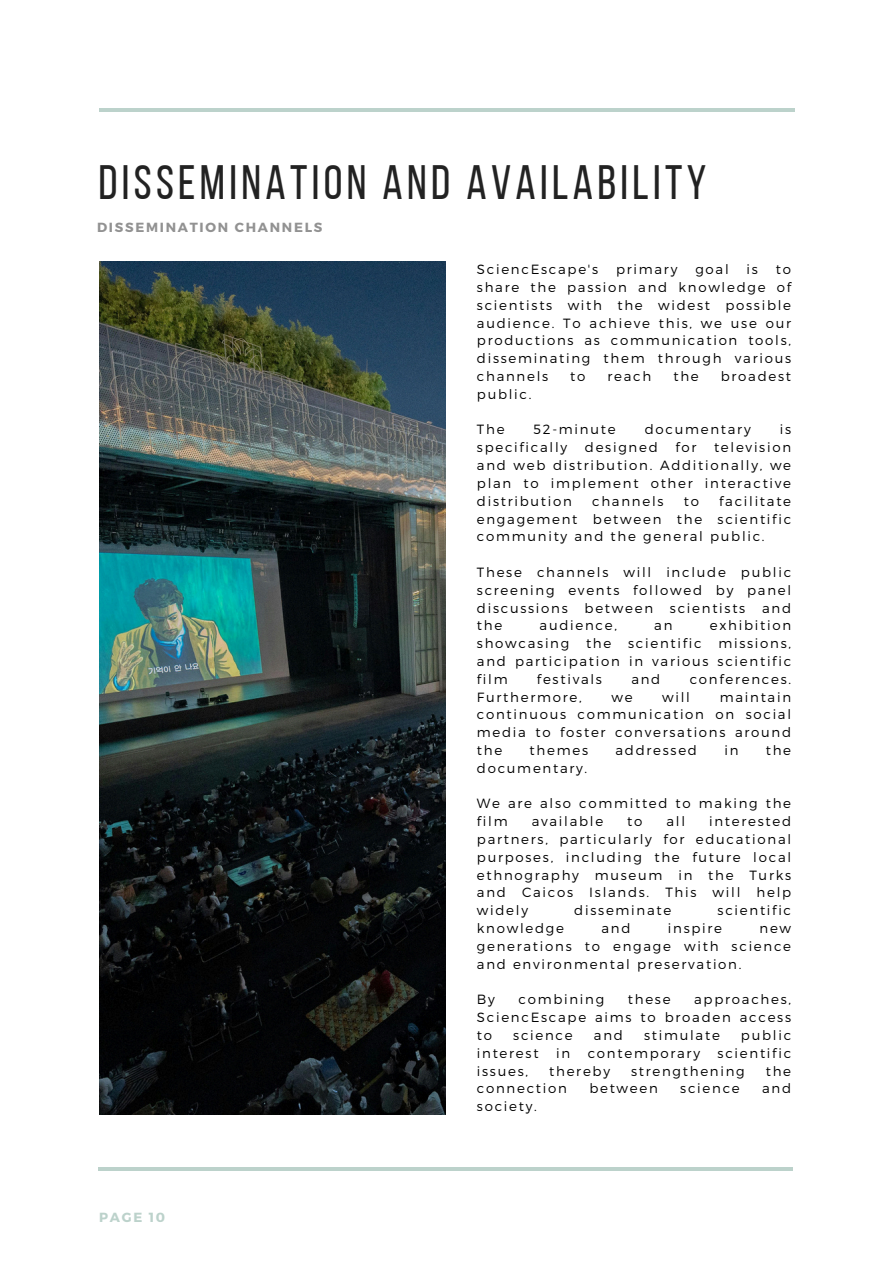
<style>
.page{position:relative;width:894px;height:1264px;background:#fff}
.page>*{position:absolute;margin:0;border:0;box-sizing:border-box;transform-origin:0 0}
.t1{font:48.15px "Bebas Neue";letter-spacing:.09em;color:#222}
.t2{font:300 13.35px/17.9px "Montserrat";letter-spacing:.13em;color:#000;text-align:justify}
.t3{font:700 13.2px "Montserrat";letter-spacing:.13em;color:#929292}
.t4{font:700 13.2px "Montserrat";letter-spacing:.13em;color:#bcd2cb}
</style>
<div class="page">
<hr style="left:98px;top:1167px;width:694px;height:3px;background:#bcd2cb">
<img style="left:99px;top:262px;width:346px;height:851px">
<hr style="left:99px;top:108px;width:695px;height:4px;background:#bcd2cb">
<p class="t1" style="left:98px;top:163px;width:609px">DISSEMINATION AND AVAILABILITY</p>
<p class="t3" style="left:97px;top:218px;width:227px">DISSEMINATION CHANNELS</p>
<p class="t4" style="left:99px;top:1208px;width:68px">PAGE 10</p>
<h1 class="t2" style="left:477px;top:260px;width:123px">SciencEscape's</h1>
<h1 class="t2" style="left:616px;top:260px;width:63px">primary</h1>
<h1 class="t2" style="left:695px;top:260px;width:35px">goal</h1>
<h1 class="t2" style="left:746px;top:260px;width:13px">is</h1>
<h1 class="t2" style="left:477px;top:260px;width:316px;text-indent:299px">to share the passion and knowledge of scientists with the widest possible audience. To achieve this, we use our productions as communication tools, disseminating them through various channels</h1>
<h1 class="t2" style="left:570px;top:367px;width:17px">to</h1>
<h1 class="t2" style="left:607px;top:367px;width:45px">reach</h1>
<h1 class="t2" style="left:673px;top:367px;width:27px">the</h1>
<h1 class="t2" style="left:720px;top:367px;width:72px">broadest</h1>
<h1 class="t2" style="left:477px;top:384px;width:56px">public.</h1>
<h2 class="t2" style="left:477px;top:420px;width:29px">The</h2>
<h2 class="t2" style="left:533px;top:420px;width:83px">52-minute</h2>
<h2 class="t2" style="left:644px;top:420px;width:107px">documentary</h2>
<h2 class="t2" style="left:779px;top:420px;width:13px">is</h2>
<h2 class="t2" style="left:477px;top:438px;width:92px">specifically</h2>
<h2 class="t2" style="left:584px;top:438px;width:74px">designed</h2>
<h2 class="t2" style="left:675px;top:438px;width:23px">for</h2>
<h2 class="t2" style="left:477px;top:438px;width:316px;text-indent:237px">television and web distribution. Additionally, we plan to implement other interactive distribution</h2>
<h2 class="t2" style="left:477px;top:491px;width:316px;text-indent:242px">facilitate engagement between the scientific community and the general public.</h2>
<p class="t2" style="left:477px;top:562px;width:316px">These channels will include public screening events followed by panel discussions</p>
<h2 class="t2" style="left:592px;top:491px;width:73px">channels</h2>
<h2 class="t2" style="left:683px;top:491px;width:17px">to</h2>
<p class="t2" style="left:584px;top:598px;width:70px">between</p>
<p class="t2" style="left:669px;top:598px;width:77px">scientists</p>
<p class="t2" style="left:762px;top:598px;width:30px">and</p>
<p class="t2" style="left:477px;top:616px;width:27px">the</p>
<p class="t2" style="left:539px;top:616px;width:79px">audience,</p>
<p class="t2" style="left:654px;top:616px;width:20px">an</p>
<p class="t2" style="left:709px;top:616px;width:83px">exhibition</p>
<p class="t2" style="left:477px;top:634px;width:94px">showcasing</p>
<p class="t2" style="left:586px;top:634px;width:27px">the</p>
<p class="t2" style="left:628px;top:634px;width:75px">scientific</p>
<p class="t2" style="left:477px;top:634px;width:316px;text-indent:241px">missions, and participation in various scientific film</p>
<p class="t2" style="left:537px;top:669px;width:66px">festivals</p>
<p class="t2" style="left:631px;top:669px;width:30px">and</p>
<p class="t2" style="left:689px;top:669px;width:103px">conferences.</p>
<p class="t2" style="left:477px;top:687px;width:106px">Furthermore,</p>
<p class="t2" style="left:611px;top:687px;width:23px">we</p>
<p class="t2" style="left:662px;top:687px;width:29px">will</p>
<p class="t2" style="left:477px;top:687px;width:316px;text-indent:243px">maintain continuous communication on social media to foster conversations around the</p>
<p class="t2" style="left:529px;top:740px;width:60px">themes</p>
<p class="t2" style="left:615px;top:740px;width:83px">addressed</p>
<p class="t2" style="left:724px;top:740px;width:16px">in</p>
<p class="t2" style="left:765px;top:740px;width:27px">the</p>
<p class="t2" style="left:477px;top:758px;width:112px">documentary.</p>
<p class="t2" style="left:477px;top:794px;width:315px">We are also committed to making the film</p>
<p class="t2" style="left:477px;top:812px;width:316px;text-indent:232px">interested partners, particularly for educational purposes, including the future local ethnography museum in the Turks and Caicos Islands. This will help widely</p>
<p class="t2" style="left:531px;top:812px;width:73px">available</p>
<p class="t2" style="left:627px;top:812px;width:17px">to</p>
<p class="t2" style="left:666px;top:812px;width:20px">all</p>
<p class="t2" style="left:574px;top:901px;width:98px">disseminate</p>
<p class="t2" style="left:717px;top:901px;width:75px">scientific</p>
<p class="t2" style="left:477px;top:918px;width:89px">knowledge</p>
<p class="t2" style="left:601px;top:918px;width:30px">and</p>
<p class="t2" style="left:667px;top:918px;width:56px">inspire</p>
<p class="t2" style="left:477px;top:918px;width:316px;text-indent:282px">new generations to engage with science and environmental preservation.</p>
<p class="t2" style="left:477px;top:990px;width:19px">By</p>
<p class="t2" style="left:518px;top:990px;width:87px">combining</p>
<p class="t2" style="left:627px;top:990px;width:44px">these</p>
<p class="t2" style="left:477px;top:990px;width:316px;text-indent:217px">approaches, SciencEscape aims to broaden access to</p>
<p class="t2" style="left:513px;top:1025px;width:61px">science</p>
<p class="t2" style="left:593px;top:1025px;width:30px">and</p>
<p class="t2" style="left:644px;top:1025px;width:77px">stimulate</p>
<p class="t2" style="left:740px;top:1025px;width:52px">public</p>
<p class="t2" style="left:477px;top:1043px;width:63px">interest</p>
<p class="t2" style="left:556px;top:1043px;width:16px">in</p>
<p class="t2" style="left:587px;top:1043px;width:114px">contemporary</p>
<p class="t2" style="left:717px;top:1043px;width:75px">scientific</p>
<p class="t2" style="left:477px;top:1061px;width:53px">issues,</p>
<p class="t2" style="left:549px;top:1061px;width:62px">thereby</p>
<p class="t2" style="left:631px;top:1061px;width:115px">strengthening</p>
<p class="t2" style="left:765px;top:1061px;width:27px">the</p>
<p class="t2" style="left:477px;top:1079px;width:91px">connection</p>
<p class="t2" style="left:589px;top:1079px;width:70px">between</p>
<p class="t2" style="left:680px;top:1079px;width:61px">science</p>
<p class="t2" style="left:762px;top:1079px;width:30px">and</p>
<p class="t2" style="left:477px;top:1096px;width:61px">society.</p>
</div>
